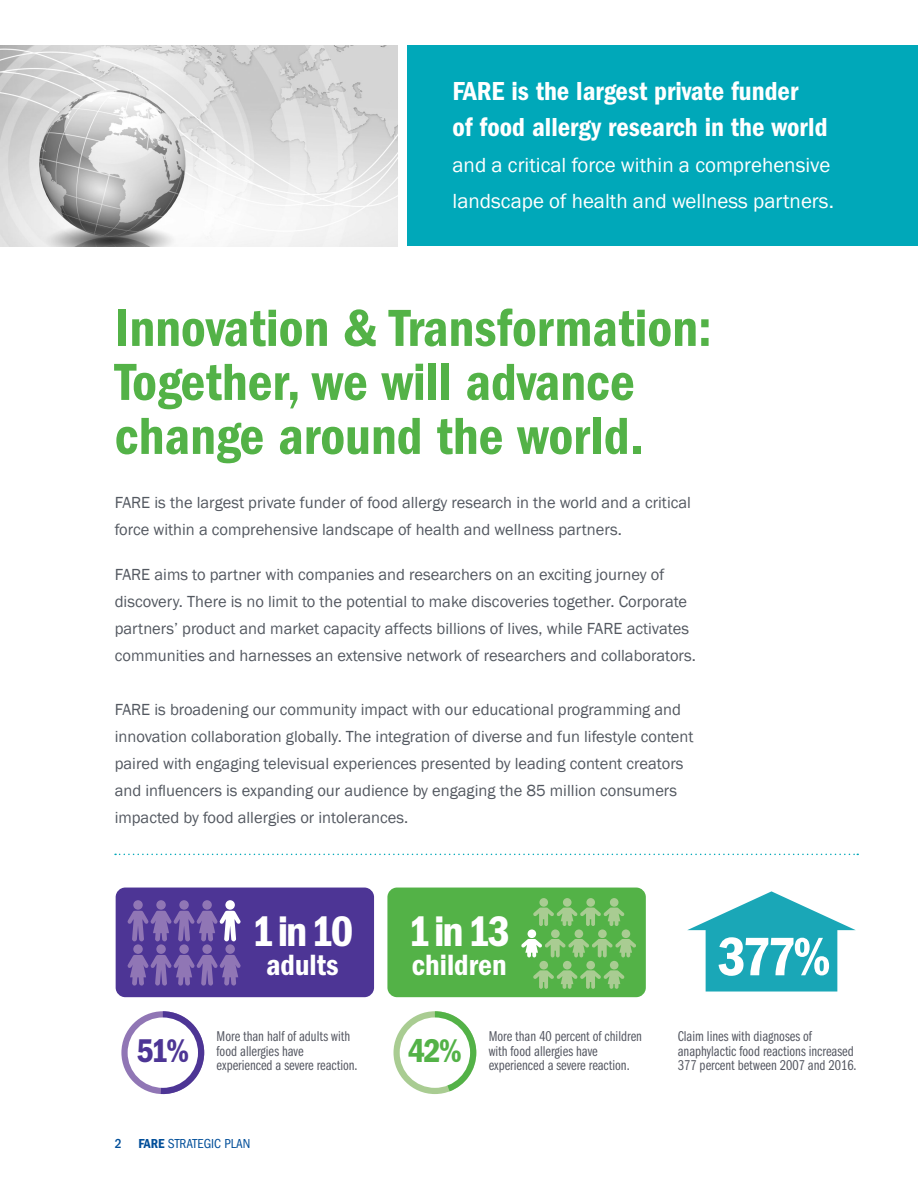
<style>
.page{position:relative;width:918px;height:1188px;background:#fff}
.page>*{position:absolute;margin:0;border:0;box-sizing:border-box;transform-origin:0 0}
.t1{font:600 condensed 56.1px "Franklin Gothic";color:#fff}
.t2{font:54px "ITC Franklin Gothic Std Dm Cd";color:#53b247}
.t3{font:600 condensed 44.25px "Franklin Gothic";letter-spacing:-.05em;color:#fff}
.t4{font:600 condensed 34.05px "Franklin Gothic";color:#4d3595}
.t5{font:600 condensed 34.05px "Franklin Gothic";color:#53b247}
.t6{font:600 condensed 30.45px "Franklin Gothic";color:#fff}
.t7{font:27px "ITC Franklin Gothic Std Dm Cd";color:#fff}
.t8{font:21px/36px "Franklin Gothic";color:#fff}
.t9{font:16.5px "Franklin Gothic";color:#535860}
.t10{font:14.7px/14.7px "Franklin Gothic URW Com Boo";color:#555862}
.t11{font:condensed 13.5px "ITC Franklin Gothic Std";color:#014e99}
.s1{font-weight:500}
.s2{font-family:"ITC Franklin Gothic Std Dm Cd";font-stretch:normal}
</style>
<div class="page">
<div style="left:407px;top:45px;width:511px;height:201px;background:#00a8b9"></div>
<img style="left:0;top:45px;width:397px;height:201px">
<svg style="left:115px;top:854px;width:743px;height:1px"></svg>
<div style="left:116px;top:888px;width:258px;height:109px;background:#4d3595;border-radius:10px"></div>
<svg style="left:127px;top:900px;width:114px;height:86px"></svg>
<div style="left:387px;top:888px;width:259px;height:109px;background:#53b247;border-radius:10px"></div>
<svg style="left:521px;top:898px;width:115px;height:91px"></svg>
<svg style="left:687px;top:891px;width:169px;height:101px"></svg>
<svg style="left:121px;top:1011px;width:83px;height:83px"></svg>
<svg style="left:161px;top:1011px;width:43px;height:83px"></svg>
<div style="left:128px;top:1017px;width:70px;height:71px;background:#fff;border-radius:50%"></div>
<div style="left:394px;top:1011px;width:82px;height:83px;background:#a9cc92;border-radius:50%"></div>
<svg style="left:435px;top:1011px;width:41px;height:80px"></svg>
<div style="left:400px;top:1017px;width:70px;height:71px;background:#fff;border-radius:50%"></div>
<p class="t7" style="left:453px;top:75px;width:347px">FARE is the largest private funder</p>
<p class="t7" style="left:453px;top:111px;width:377px">of food allergy research in the world</p>
<p class="t8" style="left:453px;top:147px;width:383px">and a critical force within a comprehensive landscape of health and wellness partners.</p>
<p class="t2" style="left:115px;top:297px;width:599px">Innovation &amp; Transformation:</p>
<p class="t2" style="left:115px;top:351px;width:522px">Together, we will advance</p>
<p class="t2" style="left:115px;top:405px;width:530px">change around the world.</p>
<p class="t9" style="left:115px;top:492px;width:578px">FARE is the largest private funder of food allergy research in the world and a critical</p>
<p class="t9" style="left:115px;top:519px;width:509px">force within a comprehensive landscape of health and wellness partners.</p>
<p class="t9" style="left:115px;top:564px;width:551px">FARE aims to partner with companies and researchers on an exciting journey of</p>
<p class="t9" style="left:115px;top:591px;width:574px">discovery. There is no limit to the potential to make discoveries together. Corporate</p>
<p class="t9" style="left:115px;top:618px;width:576px">partners’ product and market capacity affects billions of lives, while FARE activates</p>
<p class="t9" style="left:115px;top:645px;width:583px">communities and harnesses an extensive network of researchers and collaborators.</p>
<p class="t9" style="left:115px;top:699px;width:568px">FARE is broadening our community impact with our educational programming and</p>
<p class="t9" style="left:115px;top:726px;width:580px">innovation collaboration globally. The integration of diverse and fun lifestyle content</p>
<p class="t9" style="left:115px;top:753px;width:570px">paired with engaging televisual experiences presented by leading content creators</p>
<p class="t9" style="left:115px;top:780px;width:564px">and influencers is expanding our audience by engaging the 85 million consumers</p>
<p class="t9" style="left:115px;top:807px;width:295px">impacted by food allergies or intolerances.</p>
<p class="t3" style="left:251px;top:901px;width:103px">1 in 10</p>
<p class="t6" style="left:266px;top:945px;width:74px">adults</p>
<p class="t3" style="left:408px;top:901px;width:104px">1 in 13</p>
<p class="t6" style="left:412px;top:945px;width:96px">children</p>
<p class="t1" style="left:718px;top:919px;width:114px">377%</p>
<p class="t4" style="left:136px;top:1028px;width:54px">51%</p>
<p class="t10" style="left:217px;top:1028px;width:143px">More than half of adults with food allergies have experienced a severe reaction.</p>
<p class="t5" style="left:408px;top:1028px;width:56px">42%</p>
<p class="t10" style="left:489px;top:1028px;width:155px">More than 40 percent of children with food allergies have experienced a severe reaction.</p>
<p class="t10" style="left:678px;top:1028px;width:180px">Claim lines with diagnoses of anaphylactic food reactions increased<br>377 percent between 2007 and 2016.</p>
<p class="t11" style="left:115px;top:1136px;width:137px"><span class="s1">2</span> <span class="s2">FARE</span> STRATEGIC PLAN</p>
</div>
